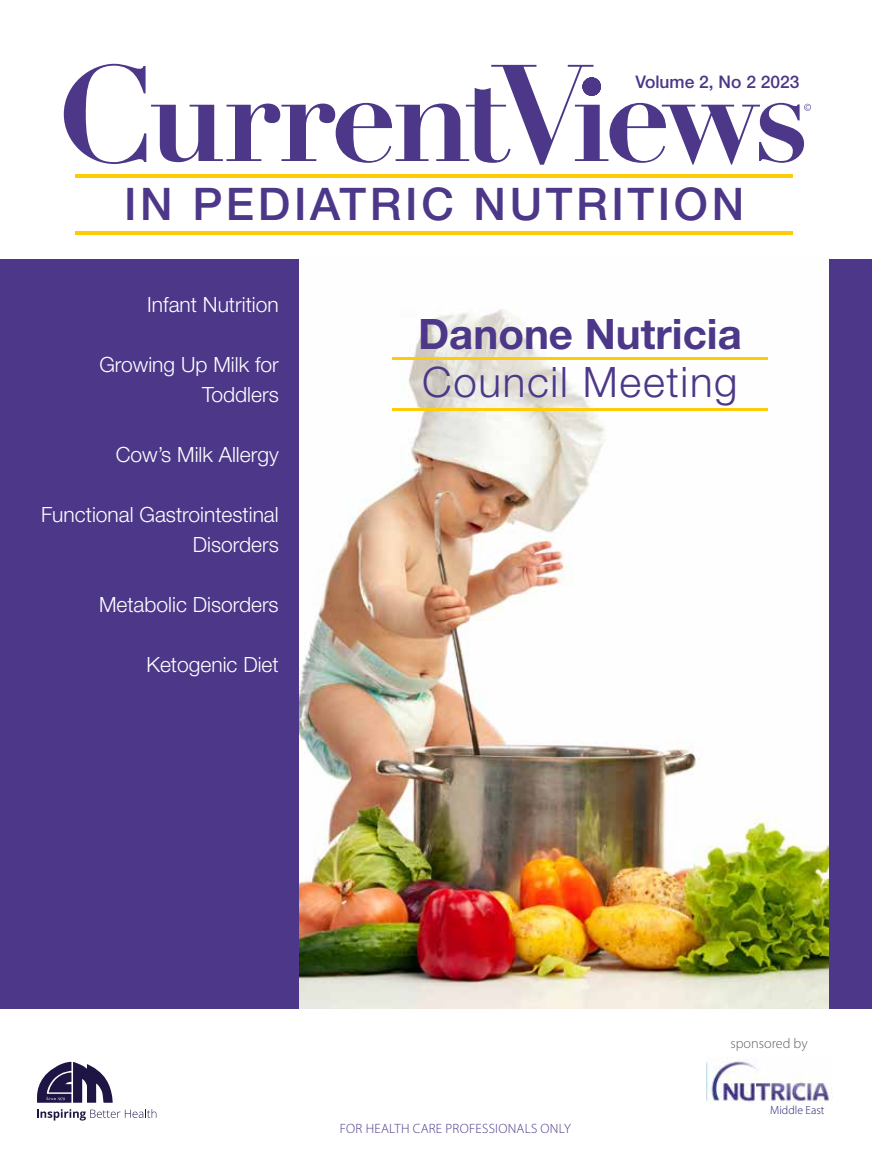
<style>
.page{position:relative;width:872px;height:1161px;background:#fff}
.page>*{position:absolute;margin:0;border:0;box-sizing:border-box;transform-origin:0 0}
.t1{font:500 45px "Helvetica Neue LT Std";letter-spacing:.08em;color:#4c3789}
.t2{font:700 42px "Helvetica Neue LT Std";color:#4c3789}
.t3{font:300 42px "Helvetica Neue LT Std";letter-spacing:.04em;color:#4c3789}
.t4{font:300 21px/30px "Helvetica Neue LT Std";color:#fff;text-align:right}
.t5{font:500 17.4px "Helvetica Neue LT Std";color:#4c3789}
.t6{font:300 14.25px "Myriad Pro";color:#5f6062}
.t7{font:300 13.5px "Myriad Pro";letter-spacing:.02em;color:#4c3789}
.t8{font:300 11.85px "Myriad Pro";color:#1e2171}
</style>
<div class="page">
<img style="left:298px;top:259px;width:531px;height:749px">
<div style="left:0;top:259px;width:298px;height:749px;background:#4c3789"></div>
<div style="left:829px;top:259px;width:43px;height:749px;background:#4c3789"></div>
<svg style="left:37px;top:1062px;width:76px;height:41px"></svg>
<svg style="left:37px;top:1109px;width:119px;height:11px"></svg>
<hr style="left:75px;top:174px;width:718px;height:4px;background:#ffcb05">
<hr style="left:75px;top:231px;width:718px;height:4px;background:#ffcb05">
<svg style="left:64px;top:64px;width:747px;height:101px"></svg>
<img style="left:706px;top:1057px;width:126px;height:48px">
<hr style="left:392px;top:357px;width:375px;height:2px;background:#ffcb05">
<hr style="left:392px;top:408px;width:375px;height:3px;background:#ffcb05">
<p class="t5" style="left:635px;top:71px;width:166px">Volume 2, No 2 2023</p>
<h1 class="t1" style="left:124px;top:178px;width:621px">IN PEDIATRIC NUTRITION</h1>
<p class="t4" style="left:147px;top:289px;width:133px">Infant Nutrition</p>
<p class="t4" style="left:99px;top:349px;width:181px">Growing Up Milk for<br>Toddlers</p>
<p class="t4" style="left:116px;top:439px;width:164px">Cow’s Milk Allergy</p>
<p class="t4" style="left:41px;top:499px;width:239px">Functional Gastrointestinal<br>Disorders</p>
<p class="t4" style="left:99px;top:589px;width:181px">Metabolic Disorders</p>
<p class="t4" style="left:146px;top:649px;width:134px">Ketogenic Diet</p>
<h2 class="t2" style="left:418px;top:308px;width:325px">Danone Nutricia</h2>
<h2 class="t3" style="left:422px;top:356px;width:317px">Council Meeting</h2>
<p class="t7" style="left:340px;top:1120px;width:232px">FOR HEALTH CARE PROFESSIONALS ONLY</p>
<p class="t6" style="left:730px;top:1035px;width:79px">sponsored by</p>
<p class="t8" style="left:770px;top:1103px;width:56px">Middle East</p>
</div>
